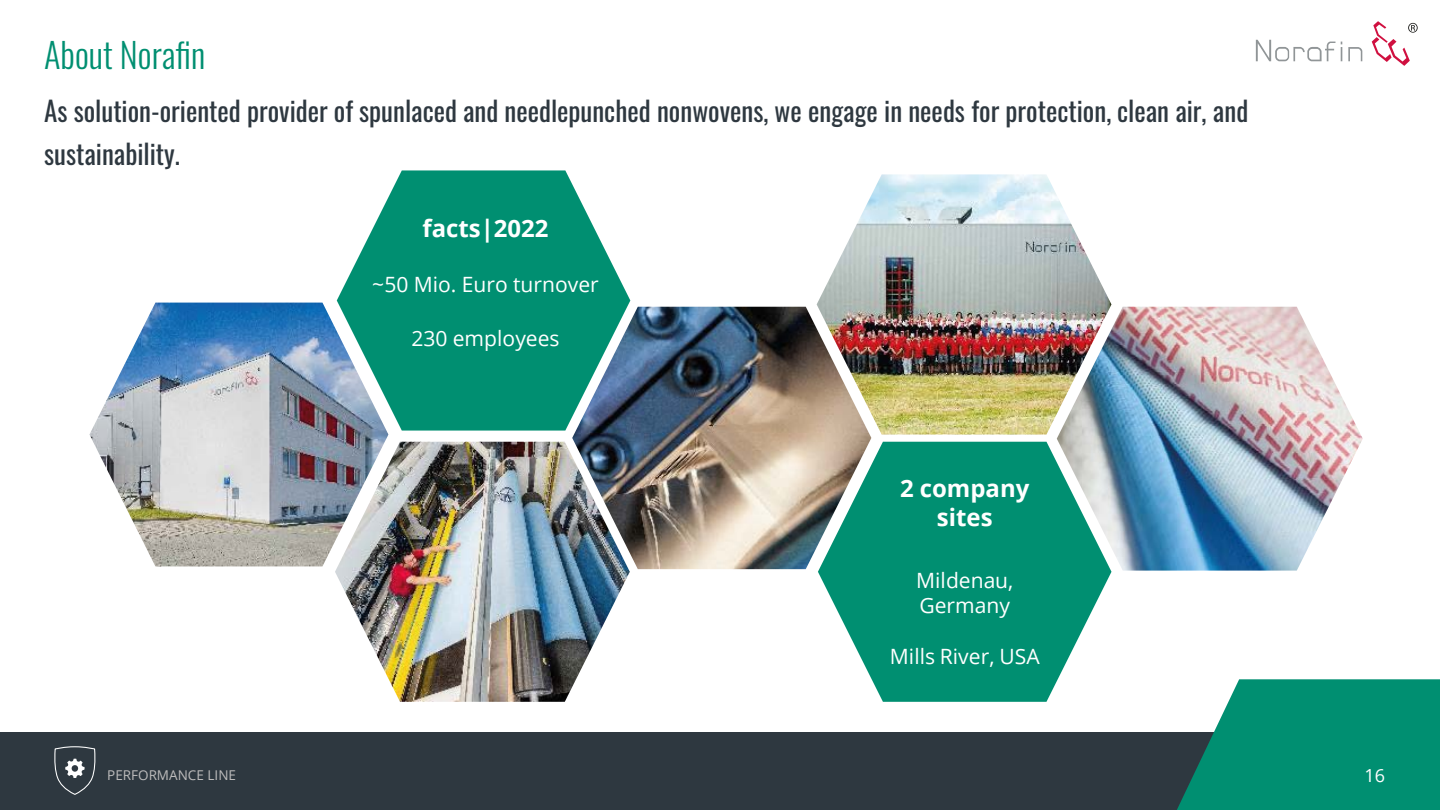
<style>
.page{position:relative;width:1440px;height:810px;background:#fff}
.page>*{position:absolute;margin:0;border:0;box-sizing:border-box;transform-origin:0 0}
.t1{font:300 34.5px "Oswald";color:#008f71}
.t2{font:27px/43.8px "Oswald";color:#2e3840}
.t3{font:700 24px/28.8px "Open Sans";color:#fff;text-align:center}
.t4{font:21px/25.2px "Open Sans";color:#fff}
.t5{font:18px "Open Sans";color:#fff}
.t6{font:13.5px "Open Sans";color:#bdbcbc}
</style>
<div class="page">
<div style="left:0;top:732px;width:1440px;height:78px;background:#2e3840"></div>
<svg style="left:1256px;top:40px;width:106px;height:21px"></svg>
<svg style="left:1372px;top:21px;width:46px;height:45px"></svg>
<svg style="left:1177px;top:679px;width:263px;height:131px;background:#15947a"></svg>
<svg style="left:54px;top:746px;width:42px;height:49px"></svg>
<img style="left:1057px;top:307px;width:306px;height:264px">
<img style="left:89px;top:303px;width:299px;height:263px">
<img style="left:572px;top:307px;width:299px;height:262px">
<img style="left:335px;top:442px;width:295px;height:260px">
<img style="left:817px;top:174px;width:295px;height:261px">
<svg style="left:337px;top:170px;width:293px;height:261px;background:#2d9e89"></svg>
<svg style="left:818px;top:442px;width:294px;height:260px;background:#33a28a"></svg>
<p class="t1" style="left:44px;top:24px;width:163px">About Norafin</p>
<p class="t2" style="left:44px;top:86px;width:1206px">As solution-oriented provider of spunlaced and needlepunched nonwovens, we engage in needs for protection, clean air, and sustainability.</p>
<p class="t3" style="left:423px;top:214px;width:128px">facts|2022</p>
<p class="t4" style="left:372px;top:271px;width:228px">~50 Mio. Euro turnover</p>
<p class="t4" style="left:411px;top:325px;width:150px">230 employees</p>
<p class="t6" style="left:107px;top:766px;width:130px">PERFORMANCE LINE</p>
<p class="t3" style="left:900px;top:473px;width:131px">2 company sites</p>
<p class="t4" style="left:916px;top:567px;width:99px">Mildenau,<br>Germany</p>
<p class="t4" style="left:890px;top:643px;width:151px">Mills River, USA</p>
<p class="t5" style="left:1365px;top:763px;width:22px">16</p>
</div>
